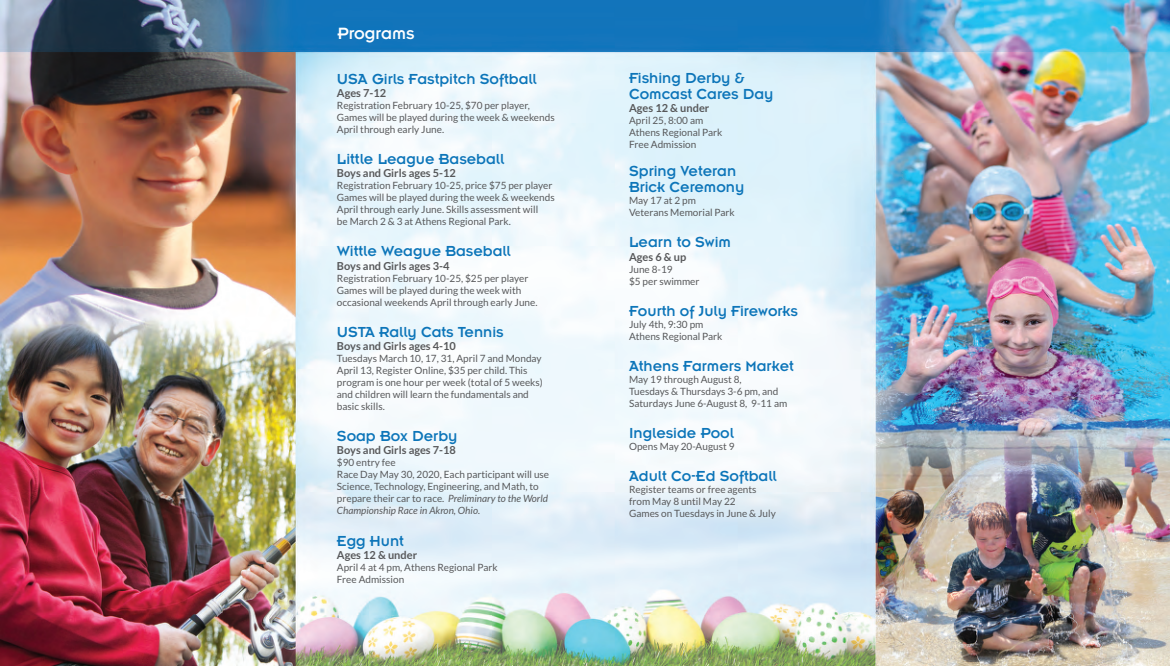
<style>
.page{position:relative;width:1170px;height:666px;background:#fff}
.page>*{position:absolute;margin:0;border:0;box-sizing:border-box;transform-origin:0 0}
.t1{font:18px "Insignia";color:#fff}
.t2{font:16px/16px "Insignia";color:#0c75b9}
.t3{font:700 11px "Lato";color:#57585a}
.t4{font:10px/12px "Lato";color:#57585a}
.s1{font-style:italic}
</style>
<div class="page">
<img style="left:0;top:1px;width:1170px;height:665px">
<h1 class="t1" style="left:338px;top:24px;width:79px">Programs</h1>
<h2 class="t2" style="left:337px;top:71px;width:201px">USA Girls Fastpitch Softball</h2>
<p class="t3" style="left:337px;top:87px;width:51px">Ages 7-12</p>
<p class="t4" style="left:337px;top:99px;width:219px">Registration February 10-25, $70 per player,<br>Games will be played during the week &amp; weekends<br>April through early June.</p>
<h2 class="t2" style="left:337px;top:151px;width:169px">Little League Baseball</h2>
<p class="t3" style="left:337px;top:167px;width:121px">Boys and Girls ages 5-12</p>
<p class="t4" style="left:337px;top:180px;width:219px">Registration February 10-25, price $75 per player Games will be played during the week &amp; weekends April through early June. Skills assessment will<br>be March 2 &amp; 3 at Athens Regional Park.</p>
<h2 class="t2" style="left:337px;top:243px;width:175px">Wittle Weague Baseball</h2>
<p class="t3" style="left:337px;top:259px;width:114px">Boys and Girls ages 3-4</p>
<p class="t4" style="left:337px;top:272px;width:202px">Registration February 10-25, $25 per player<br>Games will be played during the week with occasional weekends April through early June.</p>
<h2 class="t2" style="left:337px;top:324px;width:168px">USTA Rally Cats Tennis</h2>
<p class="t3" style="left:337px;top:340px;width:121px">Boys and Girls ages 4-10</p>
<p class="t4" style="left:337px;top:352px;width:207px">Tuesdays March 10, 17, 31, April 7 and Monday April 13, Register Online, $35 per child. This program is one hour per week (total of 5 weeks) and children will learn the fundamentals and basic skills.</p>
<h2 class="t2" style="left:337px;top:428px;width:122px">Soap Box Derby</h2>
<p class="t3" style="left:337px;top:444px;width:121px">Boys and Girls ages 7-18</p>
<p class="t4" style="left:337px;top:457px;width:214px">$90 entry fee<br>Race Day May 30, 2020, Each participant will use Science, Technology, Engineering, and Math, to prepare their car to race. <span class="s1">Preliminary to the World Championship Race in Akron, Ohio.</span></p>
<h2 class="t2" style="left:337px;top:533px;width:69px">Egg Hunt</h2>
<p class="t3" style="left:337px;top:549px;width:82px">Ages 12 &amp; under</p>
<p class="t4" style="left:337px;top:561px;width:162px">April 4 at 4 pm, Athens Regional Park<br>Free Admission</p>
<h2 class="t2" style="left:629px;top:70px;width:146px">Fishing Derby &amp;<br>Comcast Cares Day</h2>
<p class="t3" style="left:629px;top:102px;width:82px">Ages 12 &amp; under</p>
<p class="t4" style="left:629px;top:115px;width:95px">April 25, 8:00 am<br>Athens Regional Park<br>Free Admission</p>
<h2 class="t2" style="left:629px;top:163px;width:117px">Spring Veteran<br>Brick Ceremony</h2>
<p class="t4" style="left:629px;top:195px;width:107px">May 17 at 2 pm<br>Veterans Memorial Park</p>
<h2 class="t2" style="left:629px;top:234px;width:103px">Learn to Swim</h2>
<p class="t3" style="left:629px;top:250px;width:59px">Ages 6 &amp; up</p>
<p class="t4" style="left:629px;top:263px;width:72px">June 8-19<br>$5 per swimmer</p>
<h2 class="t2" style="left:629px;top:303px;width:170px">Fourth of July Fireworks</h2>
<p class="t4" style="left:629px;top:318px;width:95px">July 4th, 9:30 pm<br>Athens Regional Park</p>
<h2 class="t2" style="left:629px;top:358px;width:166px">Athens Farmers Market</h2>
<p class="t4" style="left:629px;top:373px;width:160px">May 19 through August 8,<br>Tuesdays &amp; Thursdays 3-6 pm, and<br>Saturdays June 6-August 8, 9-11 am</p>
<h2 class="t2" style="left:629px;top:425px;width:106px">Ingleside Pool</h2>
<p class="t4" style="left:629px;top:441px;width:107px">Opens May 20-August 9</p>
<h2 class="t2" style="left:629px;top:468px;width:149px">Adult Co-Ed Softball</h2>
<p class="t4" style="left:629px;top:484px;width:148px">Register teams or free agents from May 8 until May 22<br>Games on Tuesdays in June &amp; July</p>
</div>
